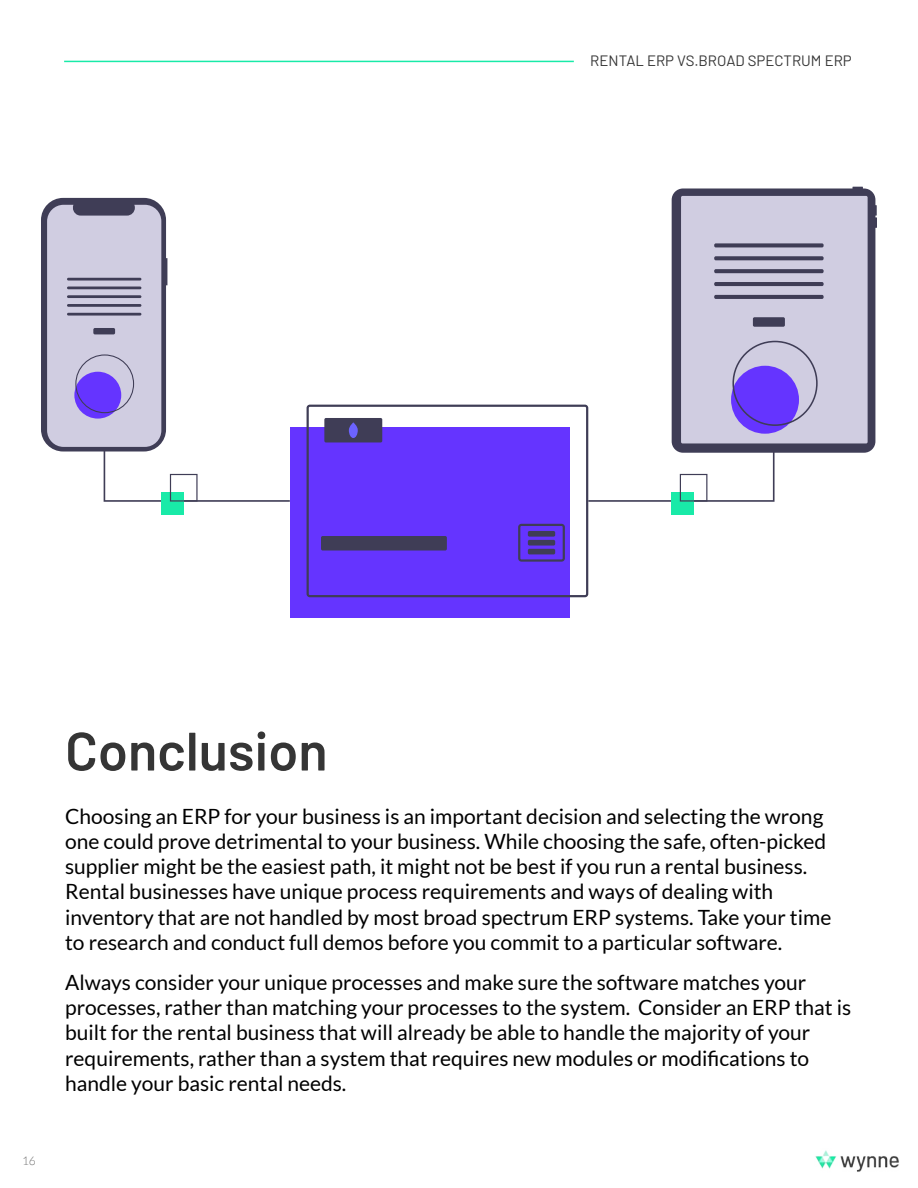
<style>
.page{position:relative;width:918px;height:1188px;background:#fff}
.page>*{position:absolute;margin:0;border:0;box-sizing:border-box;transform-origin:0 0}
.t1{font:600 54px "Barlow";color:#353535}
.t2{font:21px/25.2px "Lato";color:#000}
.t3{font:15px "Barlow";color:#353535}
.t4{font:300 12px "Lato";color:#727272}
</style>
<div class="page">
<img style="left:815px;top:1150px;width:84px;height:22px">
<hr style="left:64px;top:61px;width:510px;height:1px;background:#19eaa8">
<div style="left:290px;top:427px;width:279px;height:190px;background:#6534ff"></div>
<svg style="left:307px;top:405px;width:281px;height:192px"></svg>
<div style="left:321px;top:536px;width:126px;height:15px;background:#3f3d56;border-radius:2px"></div>
<svg style="left:518px;top:524px;width:47px;height:38px"></svg>
<div style="left:528px;top:531px;width:27px;height:6px;background:#3f3d56;border-radius:2px"></div>
<div style="left:528px;top:540px;width:27px;height:6px;background:#3f3d56;border-radius:2px"></div>
<div style="left:528px;top:549px;width:27px;height:5px;background:#3f3d56;border-radius:2px"></div>
<div style="left:324px;top:418px;width:58px;height:24px;background:#3f3d56;border-radius:2px"></div>
<div style="left:349px;top:422px;width:9px;height:16px;background:#6c63ff;border-radius:50%"></div>
<svg style="left:672px;top:187px;width:205px;height:266px;background:#59576d"></svg>
<div style="left:681px;top:196px;width:187px;height:247px;background:#d0cde1;border-radius:2px"></div>
<svg style="left:753px;top:317px;width:32px;height:10px"></svg>
<svg style="left:714px;top:243px;width:110px;height:4px"></svg>
<svg style="left:714px;top:256px;width:110px;height:4px"></svg>
<svg style="left:714px;top:269px;width:110px;height:4px"></svg>
<hr style="left:714px;top:282px;width:110px;height:4px;background:#3f3d56;border-radius:2px">
<hr style="left:714px;top:295px;width:110px;height:4px;background:#3f3d56;border-radius:2px">
<div style="left:161px;top:492px;width:23px;height:23px;background:#19eaa8"></div>
<svg style="left:41px;top:198px;width:249px;height:304px"></svg>
<div style="left:671px;top:492px;width:23px;height:23px;background:#19eaa8"></div>
<svg style="left:588px;top:318px;width:230px;height:184px"></svg>
<p class="t3" style="left:590px;top:50px;width:263px">RENTAL ERP VS.BROAD SPECTRUM ERP</p>
<p class="t4" style="left:22px;top:1154px;width:15px">16</p>
<h1 class="t1" style="left:65px;top:711px;width:264px">Conclusion</h1>
<p class="t2" style="left:65px;top:803px;width:768px">Choosing an ERP for your business is an important decision and selecting the wrong one could prove detrimental to your business. While choosing the safe, often-picked supplier might be the easiest path, it might not be best if you run a rental business.<br>Rental businesses have unique process requirements and ways of dealing with inventory that are not handled by most broad spectrum ERP systems. Take your time to research and conduct full demos before you commit to a particular software.</p>
<p class="t2" style="left:65px;top:970px;width:788px">Always consider your unique processes and make sure the software matches your processes, rather than matching your processes to the system. Consider an ERP that is built for the rental business that will already be able to handle the majority of your requirements, rather than a system that requires new modules or modifications to handle your basic rental needs.</p>
</div>
